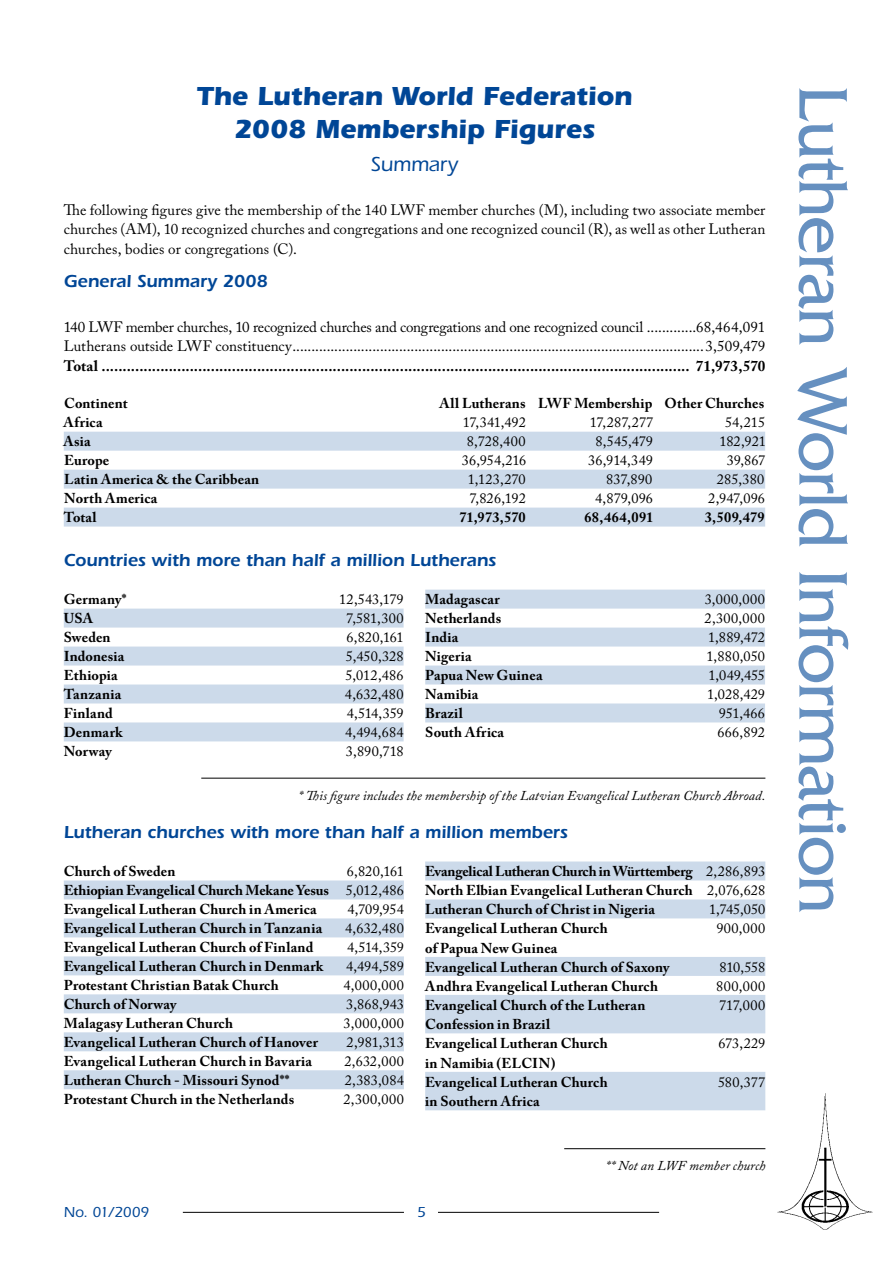
<style>
.page{position:relative;width:893px;height:1263px;background:#fff}
.page>*{position:absolute;margin:0;border:0;box-sizing:border-box;transform-origin:0 0}
.t1{font:72px "Friz Quadrata";letter-spacing:-.02em;color:#6690c0}
.t2{font:700 27px/33px "Itc Eras";letter-spacing:-.005em;color:#004696;text-align:center}
.t3{font:500 21px "Itc Eras";letter-spacing:-.005em;color:#004696}
.t4{font:600 18px "Itc Eras";color:#004696}
.t5{font:15px/19.5px "Adobe Caslon Pro";color:#000;text-align:justify}
.t6{font:700 15px "Adobe Caslon Pro";letter-spacing:.005em;color:#000}
.t7{font:500 15px "Itc Eras";letter-spacing:-.005em;color:#004696}
.t8{font:700 14.25px/19px "Adobe Caslon Pro";letter-spacing:.015em;color:#000}
.t9{font:14.25px "Adobe Caslon Pro";letter-spacing:.005em;color:#000}
.t10{font:italic 13.5px "Adobe Caslon Pro";letter-spacing:.005em;color:#000}
.s1{font-weight:400}
</style>
<div class="page">
<hr style="left:183px;top:1212px;width:221px;height:1px;background:#000">
<hr style="left:438px;top:1212px;width:221px;height:1px;background:#000">
<img style="left:777px;top:1093px;width:96px;height:137px">
<svg style="left:64px;top:609px;width:340px;height:132px"></svg>
<svg style="left:425px;top:590px;width:340px;height:132px"></svg>
<svg style="left:64px;top:880px;width:340px;height:209px;fill:#ccdaea"></svg>
<svg style="left:425px;top:861px;width:340px;height:249px;fill:#ccdaea"></svg>
<hr style="left:201px;top:778px;width:564px;height:1px;background:#000">
<hr style="left:564px;top:1148px;width:201px;height:1px;background:#000">
<svg style="left:64px;top:432px;width:701px;height:95px;fill:#ccdaea"></svg>
<h2 class="t2" style="left:197px;top:80px;width:437px">The Lutheran World Federation<br>2008 Membership Figures</h2>
<h3 class="t3" style="left:371px;top:152px;width:89px">Summary</h3>
<p class="t5" style="left:64px;top:200px;width:703px">The following figures give the membership of the 140 LWF member churches (M), including two associate member churches (AM), 10 recognized churches and congregations and one recognized council (R), as well as other Lutheran churches, bodies or congregations (C).</p>
<p class="t4" style="left:64px;top:271px;width:206px">General Summary 2008</p>
<p class="t5" style="left:64px;top:317px;width:703px">140 LWF member churches, 10 recognized churches and congregations and one recognized council .............68,464,091<br>Lutherans outside LWF constituency............................................................................................................3,509,479</p>
<p class="t6" style="left:64px;top:357px;width:703px">Total ............................................................................................................................................ 71,973,570</p>
<p class="t8" style="left:64px;top:394px;width:65px">Continent</p>
<p class="t8" style="left:439px;top:394px;width:326px">All Lutherans LWF Membership Other Churches</p>
<p class="t8" style="left:63px;top:413px;width:41px">Africa</p>
<p class="t9" style="left:463px;top:414px;width:65px">17,341,492</p>
<p class="t9" style="left:590px;top:414px;width:65px">17,287,277</p>
<p class="t9" style="left:725px;top:414px;width:42px">54,215</p>
<p class="t8" style="left:63px;top:432px;width:29px">Asia</p>
<p class="t9" style="left:467px;top:433px;width:60px">8,728,400</p>
<p class="t9" style="left:595px;top:433px;width:59px">8,545,479</p>
<p class="t9" style="left:720px;top:433px;width:48px">182,921</p>
<p class="t8" style="left:64px;top:451px;width:47px">Europe</p>
<p class="t9" style="left:462px;top:452px;width:66px">36,954,216</p>
<p class="t9" style="left:588px;top:452px;width:66px">36,914,349</p>
<p class="t9" style="left:727px;top:452px;width:40px">39,867</p>
<p class="t8" style="left:64px;top:470px;width:197px">Latin America &amp; the Caribbean</p>
<p class="t9" style="left:468px;top:471px;width:59px">1,123,270</p>
<p class="t9" style="left:606px;top:471px;width:48px">837,890</p>
<p class="t9" style="left:717px;top:471px;width:49px">285,380</p>
<p class="t8" style="left:64px;top:489px;width:95px">North America</p>
<p class="t9" style="left:469px;top:490px;width:58px">7,826,192</p>
<p class="t9" style="left:595px;top:490px;width:59px">4,879,096</p>
<p class="t9" style="left:708px;top:490px;width:58px">2,947,096</p>
<p class="t8" style="left:64px;top:508px;width:34px">Total</p>
<p class="t8" style="left:459px;top:508px;width:68px">71,973,570</p>
<p class="t8" style="left:584px;top:508px;width:70px">68,464,091</p>
<p class="t8" style="left:705px;top:508px;width:61px">3,509,479</p>
<p class="t4" style="left:64px;top:549px;width:434px">Countries with more than half a million Lutherans</p>
<p class="t8" style="left:64px;top:590px;width:64px">Germany*</p>
<p class="t9" style="left:339px;top:591px;width:66px">12,543,179</p>
<p class="t8" style="left:64px;top:609px;width:31px">USA</p>
<p class="t9" style="left:346px;top:610px;width:59px">7,581,300</p>
<p class="t8" style="left:64px;top:628px;width:48px">Sweden</p>
<p class="t9" style="left:346px;top:629px;width:59px">6,820,161</p>
<p class="t8" style="left:64px;top:647px;width:62px">Indonesia</p>
<p class="t9" style="left:346px;top:648px;width:59px">5,450,328</p>
<p class="t8" style="left:64px;top:666px;width:55px">Ethiopia</p>
<p class="t9" style="left:345px;top:667px;width:60px">5,012,486</p>
<p class="t8" style="left:64px;top:685px;width:59px">Tanzania</p>
<p class="t9" style="left:345px;top:686px;width:60px">4,632,480</p>
<p class="t8" style="left:64px;top:704px;width:51px">Finland</p>
<p class="t9" style="left:347px;top:705px;width:58px">4,514,359</p>
<p class="t8" style="left:64px;top:723px;width:60px">Denmark</p>
<p class="t9" style="left:345px;top:724px;width:60px">4,494,684</p>
<p class="t8" style="left:64px;top:742px;width:49px">Norway</p>
<p class="t9" style="left:346px;top:743px;width:59px">3,890,718</p>
<p class="t8" style="left:425px;top:590px;width:76px">Madagascar</p>
<p class="t9" style="left:705px;top:591px;width:62px">3,000,000</p>
<p class="t8" style="left:425px;top:609px;width:77px">Netherlands</p>
<p class="t9" style="left:704px;top:610px;width:62px">2,300,000</p>
<p class="t8" style="left:425px;top:628px;width:35px">India</p>
<p class="t9" style="left:708px;top:629px;width:58px">1,889,472</p>
<p class="t8" style="left:425px;top:647px;width:48px">Nigeria</p>
<p class="t9" style="left:707px;top:648px;width:60px">1,880,050</p>
<p class="t8" style="left:425px;top:666px;width:119px">Papua New Guinea</p>
<p class="t9" style="left:708px;top:667px;width:58px">1,049,455</p>
<p class="t8" style="left:425px;top:685px;width:55px">Namibia</p>
<p class="t9" style="left:707px;top:686px;width:59px">1,028,429</p>
<p class="t8" style="left:425px;top:704px;width:39px">Brazil</p>
<p class="t9" style="left:719px;top:705px;width:48px">951,466</p>
<p class="t8" style="left:425px;top:723px;width:80px">South Africa</p>
<p class="t9" style="left:717px;top:724px;width:49px">666,892</p>
<p class="t10" style="left:299px;top:787px;width:468px">* This figure includes the membership of the Latvian Evangelical Lutheran Church Abroad.</p>
<p class="t4" style="left:64px;top:822px;width:506px">Lutheran churches with more than half a million members</p>
<p class="t8" style="left:64px;top:862px;width:113px">Church of Sweden</p>
<p class="t8" style="left:64px;top:862px;width:342px;text-align:justify;text-indent:283px"><span class="s1">6,820,161<br></span>Ethiopian Evangelical Church Mekane Yesus <span class="s1">5,012,486<br></span>Evangelical Lutheran Church in America</p>
<p class="t9" style="left:347px;top:901px;width:58px">4,709,954</p>
<p class="t8" style="left:64px;top:919px;width:260px">Evangelical Lutheran Church in Tanzania</p>
<p class="t9" style="left:345px;top:920px;width:60px">4,632,480</p>
<p class="t8" style="left:64px;top:938px;width:251px">Evangelical Lutheran Church of Finland</p>
<p class="t9" style="left:347px;top:939px;width:58px">4,514,359</p>
<p class="t8" style="left:64px;top:957px;width:261px">Evangelical Lutheran Church in Denmark</p>
<p class="t9" style="left:346px;top:958px;width:59px">4,494,589</p>
<p class="t8" style="left:64px;top:976px;width:217px">Protestant Christian Batak Church</p>
<p class="t9" style="left:343px;top:977px;width:62px">4,000,000</p>
<p class="t8" style="left:64px;top:995px;width:114px">Church of Norway</p>
<p class="t9" style="left:346px;top:996px;width:59px">3,868,943</p>
<p class="t8" style="left:64px;top:1014px;width:171px">Malagasy Lutheran Church</p>
<p class="t9" style="left:344px;top:1015px;width:62px">3,000,000</p>
<p class="t8" style="left:64px;top:1032px;width:256px">Evangelical Lutheran Church of Hanover</p>
<p class="t9" style="left:346px;top:1034px;width:59px">2,981,313</p>
<p class="t8" style="left:64px;top:1051px;width:250px">Evangelical Lutheran Church in Bavaria</p>
<p class="t9" style="left:344px;top:1053px;width:61px">2,632,000</p>
<p class="t8" style="left:64px;top:1070px;width:227px">Lutheran Church - Missouri Synod**</p>
<p class="t9" style="left:345px;top:1072px;width:61px">2,383,084</p>
<p class="t8" style="left:64px;top:1089px;width:232px">Protestant Church in the Netherlands</p>
<p class="t9" style="left:343px;top:1091px;width:62px">2,300,000</p>
<p class="t8" style="left:425px;top:862px;width:342px;text-align:justify">Evangelical Lutheran Church in Württemberg <span class="s1">2,286,893<br></span>North Elbian Evangelical Lutheran Church <span class="s1">2,076,628<br></span>Lutheran Church of Christ in Nigeria</p>
<p class="t9" style="left:709px;top:901px;width:58px">1,745,050</p>
<p class="t8" style="left:425px;top:918px;width:184px;line-height:19.5px">Evangelical Lutheran Church of Papua New Guinea</p>
<p class="t9" style="left:716px;top:920px;width:51px">900,000</p>
<p class="t8" style="left:425px;top:957px;width:246px">Evangelical Lutheran Church of Saxony</p>
<p class="t9" style="left:719px;top:958px;width:47px">810,558</p>
<p class="t8" style="left:425px;top:976px;width:234px">Andhra Evangelical Lutheran Church</p>
<p class="t9" style="left:716px;top:977px;width:51px">800,000</p>
<p class="t8" style="left:425px;top:995px;width:222px;line-height:19.5px">Evangelical Church of the Lutheran<br>Confession in Brazil</p>
<p class="t9" style="left:719px;top:996px;width:48px">717,000</p>
<p class="t8" style="left:425px;top:1033px;width:184px;line-height:19.5px">Evangelical Lutheran Church in Namibia (ELCIN)</p>
<p class="t9" style="left:718px;top:1035px;width:48px">673,229</p>
<p class="t8" style="left:425px;top:1072px;width:184px;line-height:19.5px">Evangelical Lutheran Church in Southern Africa</p>
<p class="t9" style="left:718px;top:1073px;width:49px">580,377</p>
<p class="t7" style="left:64px;top:1203px;width:87px">No. 01/2009</p>
<p class="t10" style="left:606px;top:1157px;width:161px">** Not an LWF member church</p>
<h1 class="t1" style="left:863px;top:85px;width:830px;rotate:90deg">Lutheran World Information</h1>
</div>
